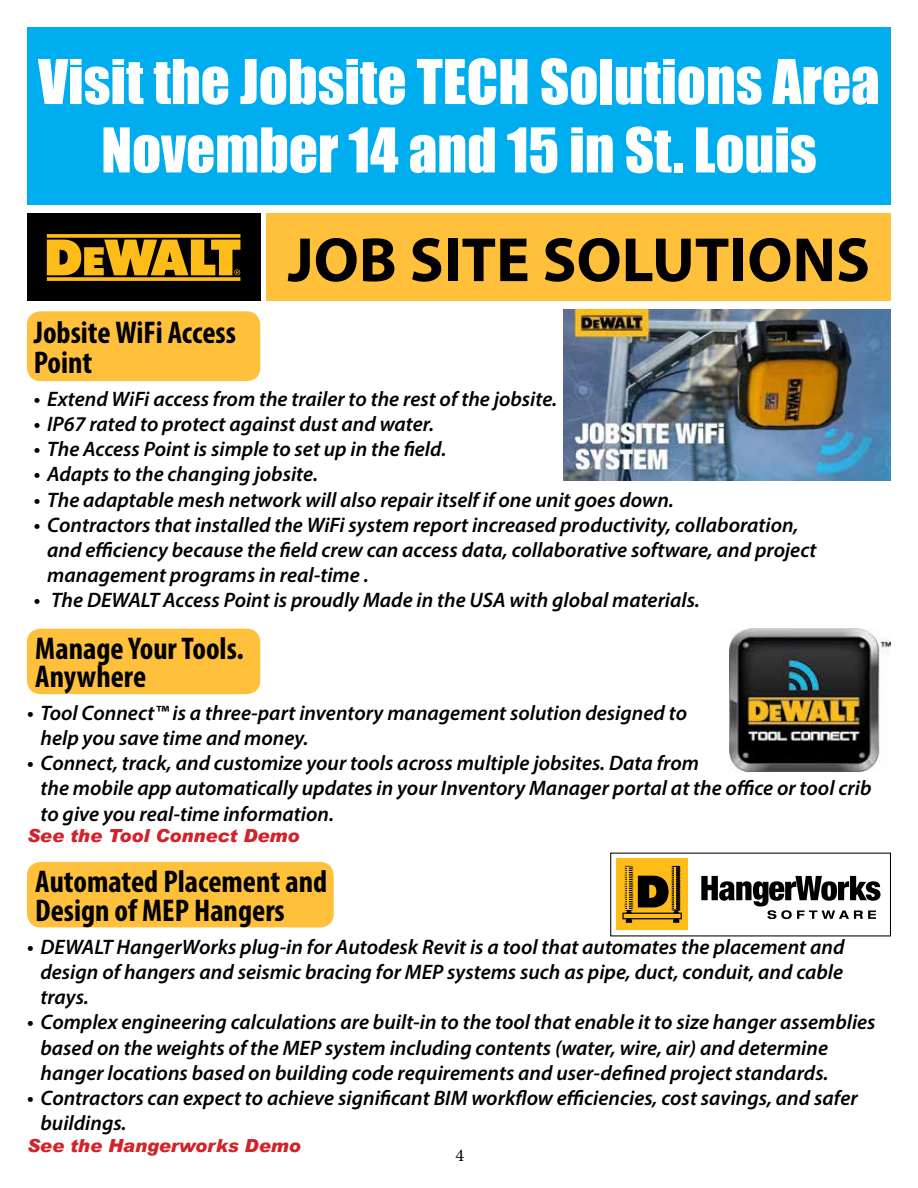
<style>
.page{position:relative;width:918px;height:1188px;background:#fff}
.page>*{position:absolute;margin:0;border:0;box-sizing:border-box;transform-origin:0 0}
.t1{font:700 63px "Myriad Pro";color:#000}
.t2{font:57px/68.4px "Impact";color:#fff;text-align:center}
.t3{font:700 condensed 31.5px/28.5px "Myriad Pro";color:#000}
.t4{font:italic 600 21px/25.2px "Myriad Pro";color:#000}
.t5{font:italic 900 18px "Arial";color:#d2232a}
.t6{font:18px "Minion Pro";color:#000}
</style>
<div class="page">
<img style="left:730px;top:629px;width:161px;height:143px">
<svg style="left:701px;top:876px;width:180px;height:43px"></svg>
<div style="left:616px;top:858px;width:72px;height:72px;background:#febc18"></div>
<svg style="left:622px;top:866px;width:60px;height:57px"></svg>
<hr style="left:674px;top:867px;width:1px;height:42px;background:#febc18">
<div style="left:27px;top:629px;width:233px;height:65px;background:#ffc03c;border-radius:14px"></div>
<div style="left:27px;top:862px;width:307px;height:65px;background:#ffc03c;border-radius:14px"></div>
<div style="left:27px;top:311px;width:233px;height:70px;background:#ffc03c;border-radius:14px"></div>
<img style="left:564px;top:310px;width:327px;height:171px">
<div style="left:27px;top:214px;width:233px;height:87px;background:#000"></div>
<svg style="left:47px;top:234px;width:193px;height:47px"></svg>
<div style="left:267px;top:214px;width:624px;height:87px;background:#ffc03c"></div>
<div style="left:27px;top:27px;width:864px;height:177px;background:#00aeef"></div>
<h2 class="t2" style="left:38px;top:46px;width:843px">Visit the Jobsite TECH Solutions Area<br>November 14 and 15 in St. Louis</h2>
<h3 class="t3" style="left:34px;top:317px;width:204px;line-height:30px">Jobsite WiFi Access<br>Point</h3>
<h1 class="t1" style="left:288px;top:219px;width:584px">JOB SITE SOLUTIONS</h1>
<p class="t4" style="left:34px;top:386px;width:525px">• Extend WiFi access from the trailer to the rest of the jobsite.</p>
<p class="t4" style="left:34px;top:411px;width:402px">• IP67 rated to protect against dust and water.</p>
<p class="t4" style="left:34px;top:436px;width:414px">• The Access Point is simple to set up in the field.</p>
<p class="t4" style="left:34px;top:461px;width:286px">• Adapts to the changing jobsite.</p>
<p class="t4" style="left:34px;top:486px;width:642px">• The adaptable mesh network will also repair itself if one unit goes down.</p>
<p class="t4" style="left:47px;top:512px;width:771px;text-indent:-14px">• Contractors that installed the WiFi system report increased productivity, collaboration, and efficiency because the field crew can access data, collaborative software, and project management programs in real-time .</p>
<p class="t4" style="left:34px;top:587px;width:668px">• The DEWALT Access Point is proudly Made in the USA with global materials.</p>
<h3 class="t3" style="left:35px;top:634px;width:210px">Manage Your Tools.<br>Anywhere</h3>
<p class="t4" style="left:41px;top:700px;width:648px;text-indent:-14px">• Tool Connect™ is a three-part inventory management solution designed to help you save time and money.</p>
<p class="t4" style="left:41px;top:750px;width:832px;text-indent:-14px">• Connect, track, and customize your tools across multiple jobsites. Data from<br>the mobile app automatically updates in your Inventory Manager portal at the office or tool crib to give you real-time information.</p>
<p class="t5" style="left:27px;top:825px;width:274px">See the Tool Connect Demo</p>
<h3 class="t3" style="left:35px;top:867px;width:293px">Automated Placement and<br>Design of MEP Hangers</h3>
<p class="t4" style="left:41px;top:934px;width:805px;text-align:justify;text-indent:-14px">• DEWALT HangerWorks plug-in for Autodesk Revit is a tool that automates the placement and design of hangers and seismic bracing for MEP systems such as pipe, duct, conduit, and cable trays.</p>
<p class="t4" style="left:41px;top:1009px;width:837px;text-indent:-14px">• Complex engineering calculations are built-in to the tool that enable it to size hanger assemblies based on the weights of the MEP system including contents (water, wire, air) and determine hanger locations based on building code requirements and user-defined project standards.</p>
<p class="t4" style="left:41px;top:1085px;width:819px;text-indent:-14px">• Contractors can expect to achieve significant BIM workflow efficiencies, cost savings, and safer buildings.</p>
<p class="t5" style="left:27px;top:1134px;width:275px">See the Hangerworks Demo</p>
<p class="t6" style="left:455px;top:1143px;width:10px">4</p>
</div>
